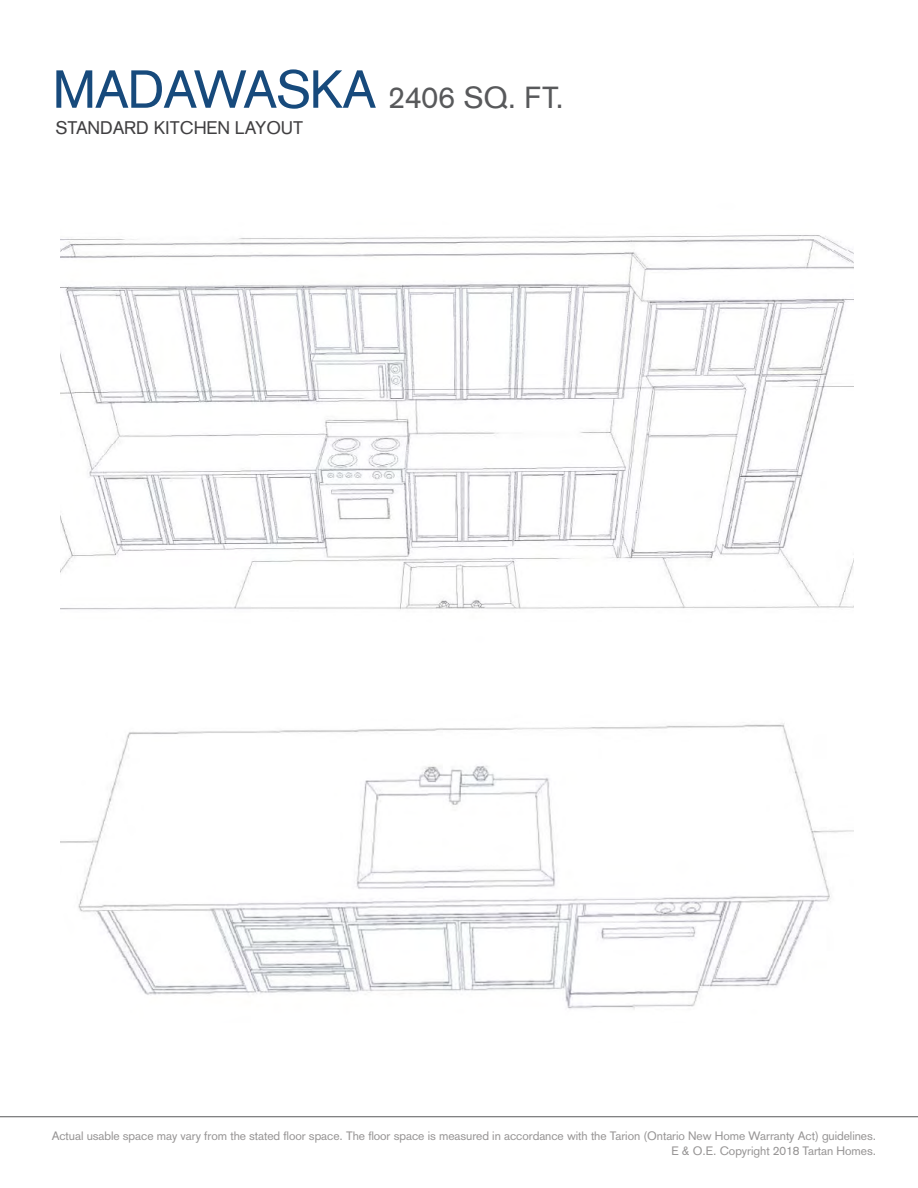
<style>
.page{position:relative;width:918px;height:1188px;background:#fff}
.page>*{position:absolute;margin:0;border:0;box-sizing:border-box;transform-origin:0 0}
.t1{font:30px "Akzidenz Grotesk";color:#58595b}
.t2{font:18px "Akzidenz Grotesk";letter-spacing:-.005em;color:#414042}
.t3{font:12px/14.4px "Akzidenz Grotesk";letter-spacing:-.005em;color:#979595;text-align:right}
.s1{font-size:52.5px;color:#174a7c}
</style>
<div class="page">
<hr style="left:0;top:1116px;width:918px;height:1px;background:#58595b">
<img style="left:61px;top:235px;width:792px;height:774px">
<h1 class="t1" style="left:52px;top:80px;width:513px"><span class="s1">MADAWASKA</span> 2406 SQ. FT.</h1>
<h2 class="t2" style="left:56px;top:117px;width:249px">STANDARD KITCHEN LAYOUT</h2>
<p class="t3" style="left:52px;top:1129px;width:826px">Actual usable space may vary from the stated floor space. The floor space is measured in accordance with the Tarion (Ontario New Home Warranty Act) guidelines.<br>E &amp; O.E. Copyright 2018 Tartan Homes.</p>
</div>
